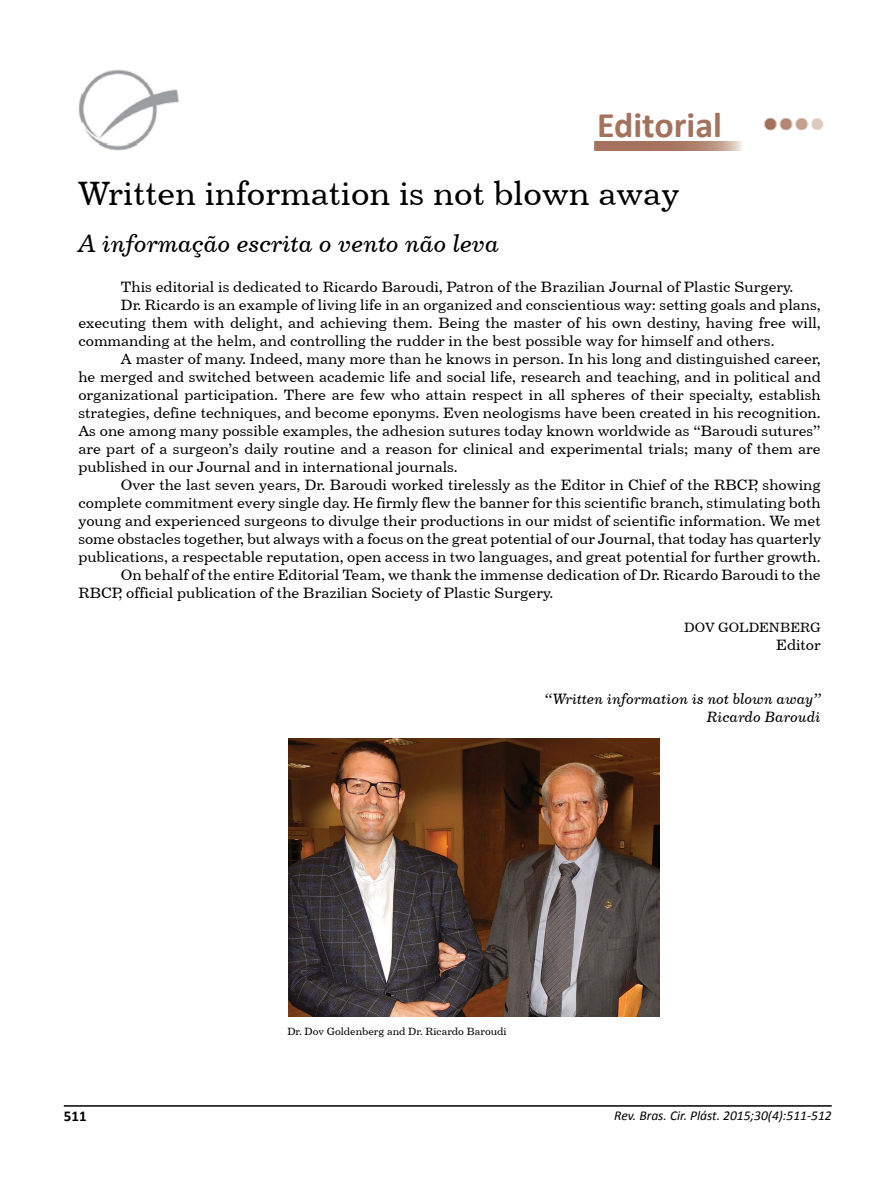
<style>
.page{position:relative;width:893px;height:1191px;background:#fff}
.page>*{position:absolute;margin:0;border:0;box-sizing:border-box;transform-origin:0 0}
.t1{font:700 36px "Calibri";color:#a3725d}
.t2{font:33.75px "Century 731 BT Roman A";color:#000}
.t3{font:24.75px "Century 731 BT Italic A";color:#000}
.t4{font:15px "Century 731 BT Roman A";color:#000}
.t5{font:15px/18px "Century 731 BT Italic A";color:#000;text-align:right}
.t6{font:700 15px "Calibri";color:#000}
.t7{font:italic 13.5px "Calibri";color:#000}
.t8{font:13.5px "Century 731 BT Roman A";color:#000}
.t9{font:10.5px "Century 731 BT Roman A";color:#000}
</style>
<div class="page">
<hr style="left:64px;top:1105px;width:768px;height:1px;background:#000">
<img style="left:764px;top:117px;width:60px;height:14px">
<img style="left:78px;top:69px;width:101px;height:81px">
<img style="left:594px;top:141px;width:149px;height:9px">
<img style="left:288px;top:738px;width:371px;height:278px">
<h1 class="t1" style="left:597px;top:100px;width:126px">Editorial</h1>
<h2 class="t2" style="left:78px;top:172px;width:603px">Written information is not blown away</h2>
<h3 class="t3" style="left:78px;top:228px;width:423px">A informação escrita o vento não leva</h3>
<p class="t4" style="left:121px;top:278px;width:674px">This editorial is dedicated to Ricardo Baroudi, Patron of the Brazilian Journal of Plastic Surgery.</p>
<p class="t4" style="left:121px;top:296px;width:701px">Dr. Ricardo is an example of living life in an organized and conscientious way: setting goals and plans,</p>
<p class="t4" style="left:78px;top:314px;width:744px">executing them with delight, and achieving them. Being the master of his own destiny, having free will,</p>
<p class="t4" style="left:78px;top:332px;width:698px">commanding at the helm, and controlling the rudder in the best possible way for himself and others.</p>
<p class="t4" style="left:121px;top:350px;width:701px">A master of many. Indeed, many more than he knows in person. In his long and distinguished career,</p>
<p class="t4" style="left:78px;top:368px;width:744px">he merged and switched between academic life and social life, research and teaching, and in political and</p>
<p class="t4" style="left:78px;top:386px;width:744px">organizational participation. There are few who attain respect in all spheres of their specialty, establish</p>
<p class="t4" style="left:78px;top:404px;width:744px">strategies, define techniques, and become eponyms. Even neologisms have been created in his recognition.</p>
<p class="t4" style="left:78px;top:422px;width:744px">As one among many possible examples, the adhesion sutures today known worldwide as “Baroudi sutures”</p>
<p class="t4" style="left:78px;top:440px;width:744px">are part of a surgeon’s daily routine and a reason for clinical and experimental trials; many of them are</p>
<p class="t4" style="left:78px;top:458px;width:381px">published in our Journal and in international journals.</p>
<p class="t4" style="left:121px;top:476px;width:701px">Over the last seven years, Dr. Baroudi worked tirelessly as the Editor in Chief of the RBCP, showing</p>
<p class="t4" style="left:78px;top:494px;width:744px">complete commitment every single day. He firmly flew the banner for this scientific branch, stimulating both</p>
<p class="t4" style="left:78px;top:512px;width:744px">young and experienced surgeons to divulge their productions in our midst of scientific information. We met</p>
<p class="t4" style="left:78px;top:530px;width:744px">some obstacles together, but always with a focus on the great potential of our Journal, that today has quarterly</p>
<p class="t4" style="left:78px;top:548px;width:744px">publications, a respectable reputation, open access in two languages, and great potential for further growth.</p>
<p class="t4" style="left:121px;top:566px;width:701px">On behalf of the entire Editorial Team, we thank the immense dedication of Dr. Ricardo Baroudi to the</p>
<p class="t4" style="left:78px;top:584px;width:476px">RBCP, official publication of the Brazilian Society of Plastic Surgery.</p>
<p class="t8" style="left:684px;top:619px;width:138px">DOV GOLDENBERG</p>
<p class="t4" style="left:776px;top:636px;width:46px">Editor</p>
<p class="t5" style="left:545px;top:690px;width:277px">“Written information is not blown away”<br>Ricardo Baroudi</p>
<p class="t9" style="left:287px;top:1025px;width:221px">Dr. Dov Goldenberg and Dr. Ricardo Baroudi</p>
<p class="t6" style="left:64px;top:1105px;width:24px">511</p>
<p class="t7" style="left:614px;top:1106px;width:219px">Rev. Bras. Cir. Plást. 2015;30(4):511-512</p>
</div>
